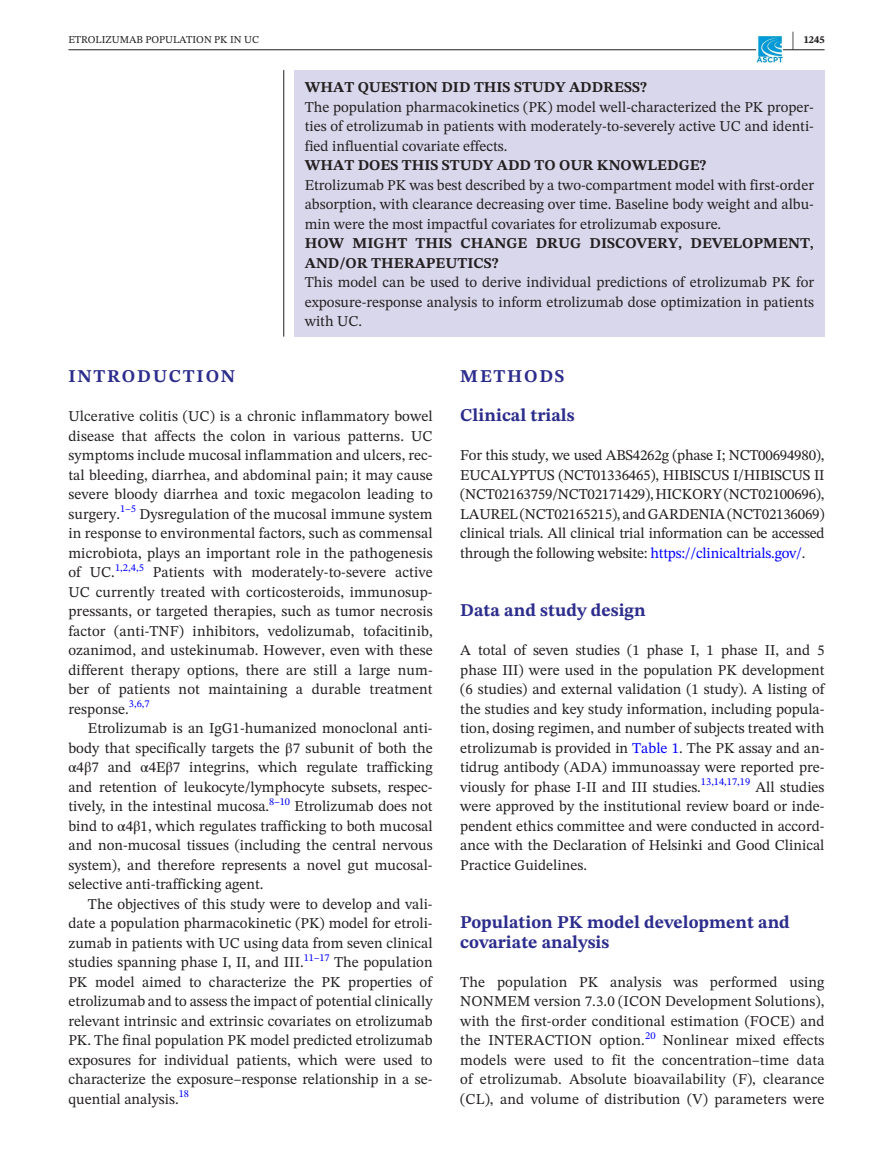
<style>
.page{position:relative;width:893px;height:1174px;background:#fff}
.page>*{position:absolute;margin:0;border:0;box-sizing:border-box;transform-origin:0 0}
.t1{font:700 21px "STIX Two Text";color:#231f20;scale:.42 1}
.t2{font:700 18px/39px "STIX Two Text";color:#2c2d8c}
.t3{font:700 18px "STIX Two Text";letter-spacing:.1em;color:#2c2d8c}
.t4{font:15px/19.5px "STIX Two Text";color:#231f20;text-align:justify}
.t5{font:700 15px/19.5px "STIX Two Text";color:#231f20}
.t6{font:10.5px "STIX Two Text";color:#00f}
.t7{font:10.5px "STIX Two Text";color:#231f20}
.t8{font:700 10.5px "STIX Two Text";color:#231f20}
.s1{font-family:"STIX"}
.s2{color:#00f}
</style>
<div class="page">
<hr style="left:68px;top:49px;width:756px;height:1px;background:#231f20">
<img style="left:757px;top:37px;width:25px;height:25px">
<div style="left:294px;top:70px;width:530px;height:266px;background:#d9d7eb"></div>
<hr style="left:283px;top:70px;width:1px;height:266px;background:#231f20">
<h1 class="t1" style="left:792px;top:24px;width:8px">|</h1>
<p class="t7" style="left:68px;top:32px;width:192px">ETROLIZUMAB POPULATION PK IN UC</p>
<p class="t8" style="left:804px;top:32px;width:22px">1245</p>
<p class="t5" style="left:305px;top:78px;width:344px">WHAT QUESTION DID THIS STUDY ADDRESS?</p>
<p class="t4" style="left:305px;top:97px;width:511px">The population pharmacokinetics (PK) model well-characterized the PK proper&shy;ties of etrolizumab in patients with moderately-to-severely active UC and identi&shy;fied influential covariate effects.</p>
<p class="t5" style="left:305px;top:156px;width:403px">WHAT DOES THIS STUDY ADD TO OUR KNOWLEDGE?</p>
<p class="t4" style="left:305px;top:175px;width:511px">Etrolizumab PK was best described by a two-compartment model with first-order absorption, with clearance decreasing over time. Baseline body weight and albu&shy;min were the most impactful covariates for etrolizumab exposure.</p>
<p class="t5" style="left:305px;top:234px;width:511px">HOW MIGHT THIS CHANGE DRUG DISCOVERY, DEVELOPMENT,<br>AND/OR THERAPEUTICS?</p>
<p class="t4" style="left:305px;top:272px;width:511px">This model can be used to derive individual predictions of etrolizumab PK for exposure-response analysis to inform etrolizumab dose optimization in patients with UC.</p>
<p class="t3" style="left:68px;top:363px;width:168px">INTRODUCTION</p>
<p class="t4" style="left:68px;top:406px;width:366px">Ulcerative colitis (UC) is a chronic inflammatory bowel disease that affects the colon in various patterns. UC symptoms include mucosal inflammation and ulcers, rec&shy;tal bleeding, diarrhea, and abdominal pain; it may cause severe bloody diarrhea and toxic megacolon leading to surgery.</p>
<p class="t6" style="left:120px;top:501px;width:17px">1–5</p>
<p class="t4" style="left:68px;top:504px;width:366px;text-indent:71px">Dysregulation of the mucosal immune system in response to environmental factors, such as commensal microbiota, plays an important role in the pathogenesis of UC.</p>
<p class="t6" style="left:115px;top:559px;width:30px">1,2,4,5</p>
<p class="t4" style="left:68px;top:562px;width:366px;text-indent:84px">Patients with moderately-to-severe active UC currently treated with corticosteroids, immunosup&shy;pressants, or targeted therapies, such as tumor necrosis factor (anti-TNF) inhibitors, vedolizumab, tofacitinib, ozanimod, and ustekinumab. However, even with these different therapy options, there are still a large num&shy;ber of patients not maintaining a durable treatment response.</p>
<p class="t6" style="left:129px;top:696px;width:22px">3,6,7</p>
<p class="t4" style="left:68px;top:718px;width:366px;text-indent:19px">Etrolizumab is an IgG1-humanized monoclonal anti&shy;body that specifically targets the <span class="s1">β</span>7 subunit of both the <span class="s1">α</span>4<span class="s1">β</span>7 and <span class="s1">α</span>4E<span class="s1">β</span>7 integrins, which regulate trafficking and retention of leukocyte/lymphocyte subsets, respec&shy;tively, in the intestinal mucosa.</p>
<p class="t6" style="left:269px;top:793px;width:22px">8–10</p>
<p class="t4" style="left:68px;top:796px;width:366px;text-indent:226px">Etrolizumab does not bind to <span class="s1">α</span>4<span class="s1">β</span>1, which regulates trafficking to both mucosal and non-mucosal tissues (including the central nervous system), and therefore represents a novel gut mucosal&shy;selective anti-trafficking agent.</p>
<p class="t4" style="left:68px;top:894px;width:366px;text-indent:20px">The objectives of this study were to develop and vali&shy;date a population pharmacokinetic (PK) model for etroli&shy;zumab in patients with UC using data from seven clinical studies spanning phase I, II, and III.</p>
<p class="t6" style="left:304px;top:949px;width:28px">11–17</p>
<p class="t4" style="left:68px;top:952px;width:366px;text-indent:266px">The population PK model aimed to characterize the PK properties of etrolizumab and to assess the impact of potential clinically relevant intrinsic and extrinsic covariates on etrolizumab PK. The final population PK model predicted etrolizumab exposures for individual patients, which were used to characterize the exposure–response relationship in a se&shy;quential analysis.</p>
<p class="t6" style="left:179px;top:1086px;width:12px">18</p>
<p class="t2" style="left:460px;top:357px;width:116px">METHODS<br>Clinical trials</p>
<p class="t4" style="left:460px;top:445px;width:366px">For this study, we used ABS4262g (phase I; NCT00694980), EUCALYPTUS (NCT01336465), HIBISCUS I/HIBISCUS II (NCT02163759/NCT02171429), HICKORY (NCT02100696), LAUREL (NCT02165215), and GARDENIA (NCT02136069) clinical trials. All clinical trial information can be accessed through the following website: <span class="s2">https://clinicaltrials.gov/</span>.</p>
<p class="t2" style="left:460px;top:591px;width:187px">Data and study design</p>
<p class="t4" style="left:460px;top:640px;width:366px">A total of seven studies (1 phase I, 1 phase II, and 5 phase III) were used in the population PK development (6 studies) and external validation (1 study). A listing of the studies and key study information, including popula&shy;tion, dosing regimen, and number of subjects treated with etrolizumab is provided in <span class="s2">Table 1</span>. The PK assay and an&shy;tidrug antibody (ADA) immunoassay were reported pre&shy;viously for phase I-II and III studies.</p>
<p class="t6" style="left:701px;top:774px;width:51px">13,14,17,19</p>
<p class="t4" style="left:460px;top:777px;width:366px;text-indent:295px">All studies were approved by the institutional review board or inde&shy;pendent ethics committee and were conducted in accord&shy;ance with the Declaration of Helsinki and Good Clinical Practice Guidelines.</p>
<p class="t2" style="left:460px;top:913px;width:331px;line-height:19.5px">Population PK model development and covariate analysis</p>
<p class="t4" style="left:460px;top:972px;width:366px">The population PK analysis was performed using NONMEM version 7.3.0 (ICON Development Solutions), with the first-order conditional estimation (FOCE) and the INTERACTION option.</p>
<p class="t6" style="left:645px;top:1027px;width:12px">20</p>
<p class="t4" style="left:460px;top:1030px;width:366px;text-indent:203px">Nonlinear mixed effects models were used to fit the concentration–time data of etrolizumab. Absolute bioavailability (F), clearance (CL), and volume of distribution (V) parameters were</p>
</div>
